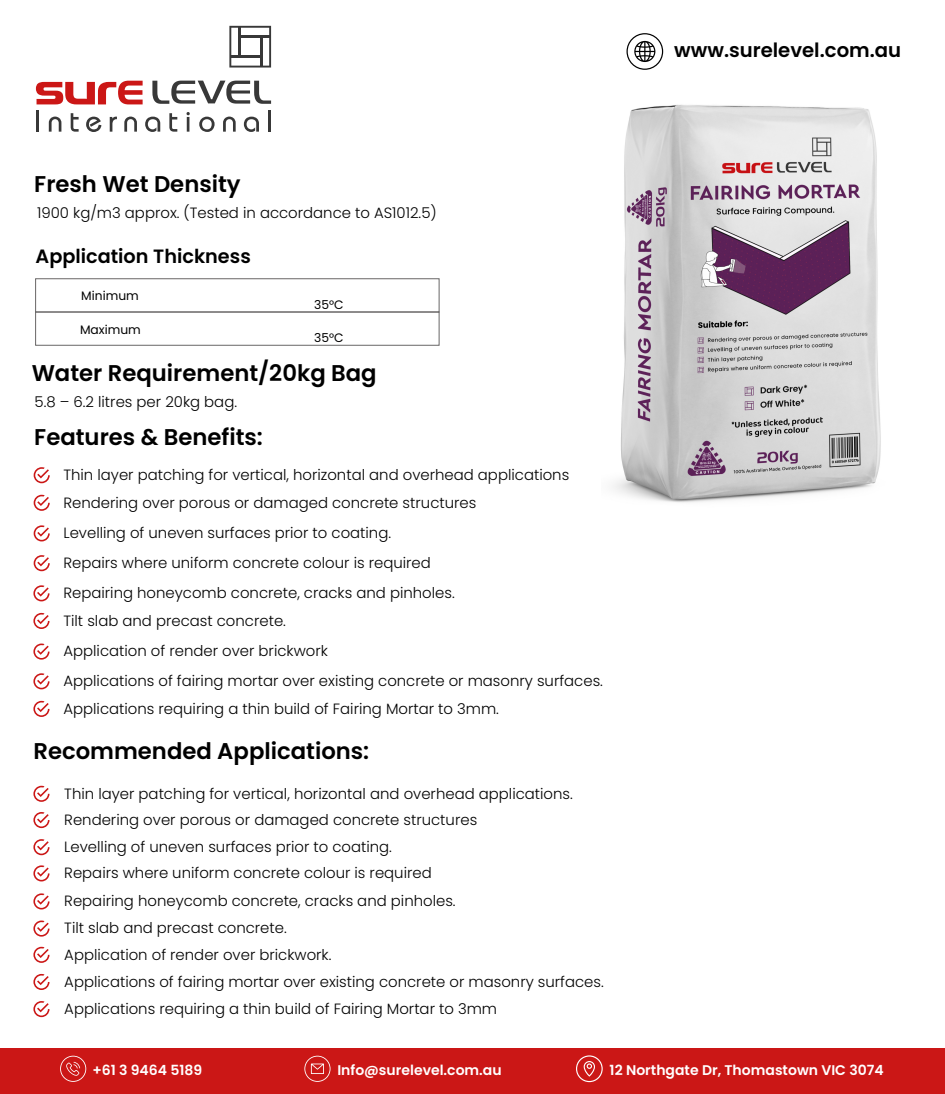
<style>
.page{position:relative;width:945px;height:1094px;background:#fff}
.page>*{position:absolute;margin:0;border:0;box-sizing:border-box;transform-origin:0 0}
.t1{font:600 22.75px "Poppins";color:#000}
.t2{font:600 19.6px "Poppins";color:#000}
.t3{font:600 19.25px "Poppins";color:#000}
.t4{font:300 14.88px/26.9px "Poppins";color:#000}
.t5{font:600 14px "Poppins";color:#fff}
.t6{font:12.25px "Poppins";color:#000}
</style>
<div class="page">
<img style="left:613px;top:104px;width:268px;height:399px">
<svg style="left:34px;top:467px;width:16px;height:16px"></svg>
<svg style="left:33px;top:786px;width:17px;height:16px"></svg>
<svg style="left:33px;top:812px;width:17px;height:16px"></svg>
<svg style="left:33px;top:839px;width:17px;height:16px"></svg>
<svg style="left:33px;top:865px;width:17px;height:16px"></svg>
<svg style="left:33px;top:893px;width:17px;height:16px"></svg>
<svg style="left:33px;top:920px;width:17px;height:16px"></svg>
<svg style="left:33px;top:947px;width:17px;height:16px"></svg>
<svg style="left:33px;top:974px;width:17px;height:16px"></svg>
<svg style="left:33px;top:1001px;width:17px;height:16px"></svg>
<svg style="left:33px;top:585px;width:17px;height:16px"></svg>
<svg style="left:34px;top:495px;width:16px;height:16px"></svg>
<svg style="left:33px;top:613px;width:17px;height:16px"></svg>
<svg style="left:33px;top:643px;width:17px;height:16px"></svg>
<svg style="left:33px;top:673px;width:17px;height:16px"></svg>
<svg style="left:33px;top:701px;width:17px;height:16px"></svg>
<svg style="left:34px;top:555px;width:16px;height:16px"></svg>
<svg style="left:34px;top:525px;width:16px;height:16px"></svg>
<svg style="left:36px;top:81px;width:107px;height:23px"></svg>
<svg style="left:152px;top:81px;width:119px;height:23px"></svg>
<hr style="left:36px;top:110px;width:3px;height:22px;background:#383838">
<svg style="left:49px;top:117px;width:12px;height:15px"></svg>
<svg style="left:71px;top:113px;width:8px;height:19px"></svg>
<svg style="left:86px;top:117px;width:15px;height:15px"></svg>
<svg style="left:110px;top:117px;width:7px;height:15px"></svg>
<svg style="left:124px;top:117px;width:13px;height:15px"></svg>
<svg style="left:145px;top:117px;width:15px;height:15px"></svg>
<svg style="left:169px;top:113px;width:8px;height:19px"></svg>
<svg style="left:187px;top:112px;width:3px;height:20px"></svg>
<svg style="left:199px;top:117px;width:16px;height:15px"></svg>
<svg style="left:223px;top:117px;width:13px;height:15px"></svg>
<svg style="left:244px;top:117px;width:15px;height:15px"></svg>
<hr style="left:268px;top:110px;width:3px;height:22px;background:#383838">
<svg style="left:229px;top:26px;width:42px;height:42px"></svg>
<hr style="left:239px;top:27px;width:2px;height:29px;background:#383838">
<hr style="left:240px;top:35px;width:30px;height:2px;background:#383838">
<hr style="left:260px;top:36px;width:2px;height:31px;background:#383838">
<hr style="left:231px;top:55px;width:30px;height:2px;background:#383838">
<div style="left:0;top:1048px;width:945px;height:46px;background:#cb1716"></div>
<svg style="left:304px;top:1055px;width:27px;height:27px"></svg>
<svg style="left:60px;top:1055px;width:26px;height:27px"></svg>
<svg style="left:576px;top:1055px;width:27px;height:27px"></svg>
<svg style="left:627px;top:33px;width:36px;height:37px"></svg>
<div style="left:35px;top:278px;width:405px;height:34px;border:1px solid #686666"></div>
<div style="left:35px;top:312px;width:405px;height:34px;border:1px solid #686666"></div>
<h1 class="t1" style="left:34px;top:171px;width:208px">Fresh Wet Density</h1>
<p class="t4" style="left:37px;top:200px;width:401px">1900 kg/m3 approx. (Tested in accordance to AS1012.5)</p>
<p class="t3" style="left:36px;top:245px;width:217px">Application Thickness</p>
<p class="t6" style="left:81px;top:289px;width:59px">Minimum</p>
<p class="t6" style="left:80px;top:322px;width:62px">Maximum</p>
<p class="t6" style="left:314px;top:298px;width:31px">35°C</p>
<p class="t6" style="left:314px;top:331px;width:31px">35°C</p>
<h1 class="t1" style="left:32px;top:360px;width:346px">Water Requirement/20kg Bag</h1>
<p class="t4" style="left:35px;top:389px;width:204px">5.8 – 6.2 litres per 20kg bag.</p>
<h1 class="t1" style="left:34px;top:423px;width:230px">Features &amp; Benefits:</h1>
<p class="t4" style="left:63px;top:461px;width:507px">Thin layer patching for vertical, horizontal and overhead applications</p>
<p class="t4" style="left:63px;top:489px;width:414px">Rendering over porous or damaged concrete structures</p>
<p class="t4" style="left:63px;top:519px;width:329px">Levelling of uneven surfaces prior to coating.</p>
<p class="t4" style="left:63px;top:549px;width:369px">Repairs where uniform concrete colour is required</p>
<p class="t4" style="left:63px;top:579px;width:393px">Repairing honeycomb concrete, cracks and pinholes.</p>
<p class="t4" style="left:63px;top:605px;width:541px;line-height:30.2px">Tilt slab and precast concrete.<br>Application of render over brickwork<br>Applications of fairing mortar over existing concrete or masonry surfaces.</p>
<p class="t4" style="left:63px;top:695px;width:437px">Applications requiring a thin build of Fairing Mortar to 3mm.</p>
<h1 class="t1" style="left:33px;top:738px;width:337px">Recommended Applications:</h1>
<p class="t4" style="left:64px;top:780px;width:510px;line-height:26.5px">Thin layer patching for vertical, horizontal and overhead applications.<br>Rendering over porous or damaged concrete structures<br>Levelling of uneven surfaces prior to coating.<br>Repairs where uniform concrete colour is required</p>
<p class="t4" style="left:64px;top:887px;width:541px">Repairing honeycomb concrete, cracks and pinholes.<br>Tilt slab and precast concrete.<br>Application of render over brickwork.<br>Applications of fairing mortar over existing concrete or masonry surfaces.<br>Applications requiring a thin build of Fairing Mortar to 3mm</p>
<h2 class="t2" style="left:674px;top:39px;width:228px">www.surelevel.com.au</h2>
<p class="t5" style="left:92px;top:1062px;width:111px">+61 3 9464 5189</p>
<p class="t5" style="left:337px;top:1062px;width:166px">Info@surelevel.com.au</p>
<p class="t5" style="left:610px;top:1062px;width:276px">12 Northgate Dr, Thomastown VIC 3074</p>
</div>
